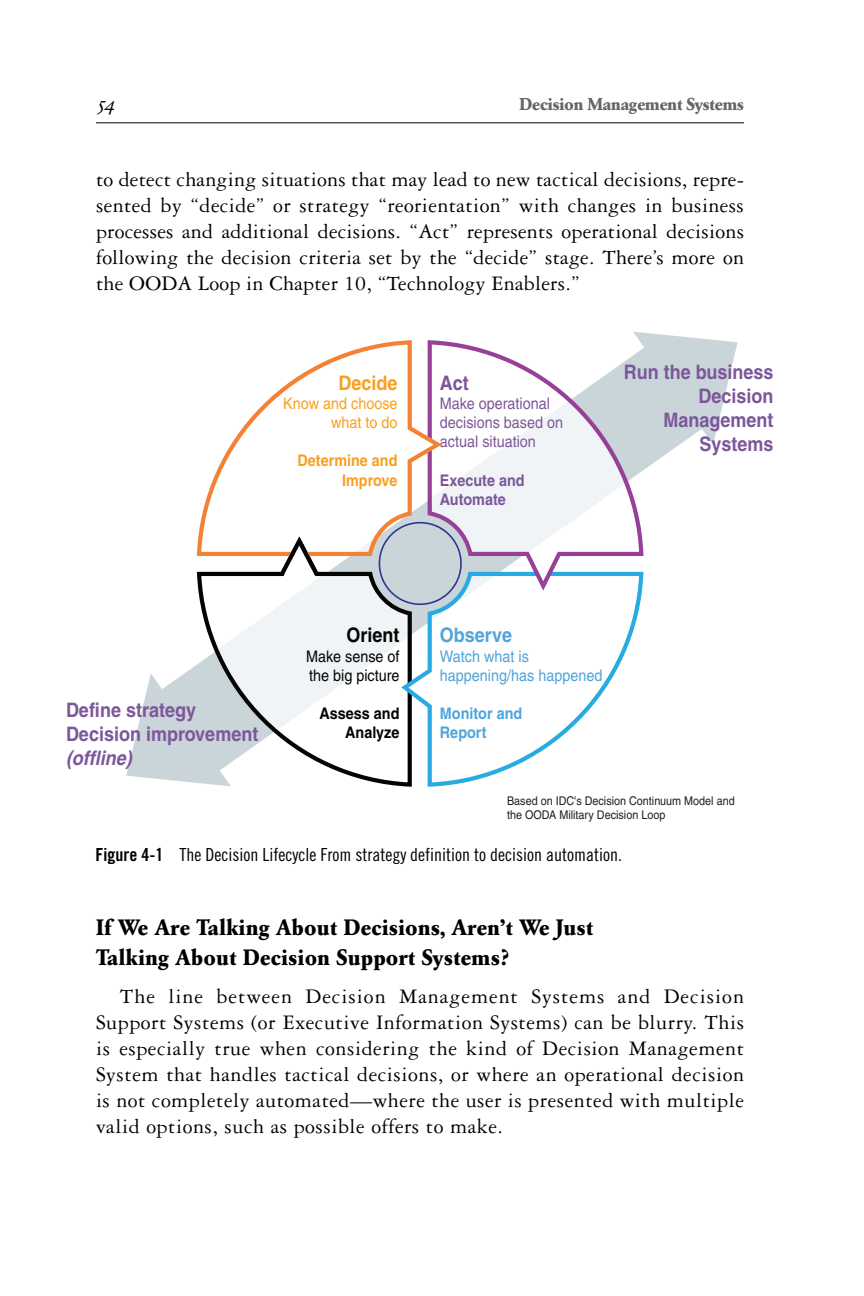
<style>
.page{position:relative;width:864px;height:1296px;background:#fff}
.page>*{position:absolute;margin:0;border:0;box-sizing:border-box;transform-origin:0 0}
.t1{font:22px/26px "Garamond Three";letter-spacing:.015em;color:#000;text-align:justify}
.t2{font:700 22px/30px "Garamond BE";letter-spacing:.03em;color:#000}
.t3{font:700 20px/24px "Helvetica";color:#7c579a;scale:.9 1}
.t4{font:italic 700 20px "Helvetica";color:#7c579a;scale:.9 1}
.t5{font:700 20px "Helvetica";color:#4fa4db;scale:.9 1}
.t6{font:700 20px "Helvetica";color:#040503;scale:.9 1}
.t7{font:700 20px "Helvetica";color:#f8a01f;scale:.9 1}
.t8{font:20px "Garamond BE Italic Os F";color:#000}
.t9{font:18px "Trade Gothic Cond Eighteen";color:#000}
.t10{font:700 17px "Garamond BE";color:#666}
.t11{font:16px/19.2px "Helvetica";color:#7c579a;scale:.9 1}
.t12{font:16px/19.2px "Helvetica";color:#4fa4db;scale:.9 1}
.t13{font:16px/19.2px "Helvetica";color:#040503;scale:.9 1}
.t14{font:16px/19.2px "Helvetica";color:#f8a01f;text-align:right;scale:.9 1}
.t15{font:700 16px/19.2px "Helvetica";color:#f8a01f;text-align:right;scale:.9 1}
.t16{font:700 16px/19.2px "Helvetica";color:#7c579a;scale:.9 1}
.t17{font:700 16px/19.2px "Helvetica";color:#040503;text-align:right;scale:.9 1}
.t18{font:700 16px/19.2px "Helvetica";color:#4fa4db;scale:.9 1}
.t19{font:12px/14.4px "Helvetica";color:#201d1e;scale:.9 1}
.s1{font-family:"Trade Gothic Bold Cond Twenty"}
</style>
<div class="page">
<svg style="left:96px;top:122px;width:648px;height:665px"></svg>
<p class="t8" style="left:98px;top:95px;width:19px">54</p>
<p class="t10" style="left:519px;top:97px;width:226px">Decision Management Systems</p>
<p class="t1" style="left:96px;top:169px;width:650px">to detect changing situations that may lead to new tactical decisions, repre&shy;sented by “decide” or strategy “reorientation” with changes in business processes and additional decisions. “Act” represents operational decisions following the decision criteria set by the “decide” stage. There’s more on the OODA Loop in Chapter 10, “Technology Enablers.”</p>
<p class="t7" style="left:339px;top:375px;width:67px">Decide</p>
<p class="t14" style="left:283px;top:395px;width:128px">Know and choose what to do</p>
<p class="t15" style="left:298px;top:453px;width:113px">Determine and<br>Improve</p>
<p class="t3" style="left:440px;top:372px;width:34px">Act</p>
<p class="t11" style="left:440px;top:395px;width:138px">Make operational decisions based on actual situation</p>
<p class="t16" style="left:440px;top:472px;width:96px">Execute and<br>Automate</p>
<p class="t3" style="left:624px;top:362px;width:168px;text-align:right">Run the business<br>Decision<br>Management<br>Systems</p>
<p class="t3" style="left:66px;top:700px;width:215px">Define strategy<br>Decision improvement</p>
<p class="t4" style="left:66px;top:751px;width:75px">(offline)</p>
<p class="t6" style="left:347px;top:628px;width:60px">Orient</p>
<p class="t13" style="left:306px;top:648px;width:105px">Make sense of the big picture</p>
<p class="t17" style="left:320px;top:706px;width:90px">Assess and<br>Analyze</p>
<p class="t5" style="left:440px;top:628px;width:82px">Observe</p>
<p class="t12" style="left:440px;top:648px;width:182px">Watch what is happening/has happened</p>
<p class="t18" style="left:440px;top:706px;width:93px">Monitor and<br>Report</p>
<p class="t19" style="left:507px;top:794px;width:254px">Based on IDC's Decision Continuum Model and the OODA Military Decision Loop</p>
<p class="t9" style="left:96px;top:848px;width:528px"><span class="s1">Figure 4-1</span> The Decision Lifecycle From strategy definition to decision automation.</p>
<p class="t2" style="left:96px;top:914px;width:499px">If We Are Talking About Decisions, Aren’t We Just<br>Talking About Decision Support Systems?</p>
<p class="t1" style="left:96px;top:985px;width:650px;text-indent:24px">The line between Decision Management Systems and Decision Support Systems (or Executive Information Systems) can be blurry. This is especially true when considering the kind of Decision Management System that handles tactical decisions, or where an operational decision is not completely automated—where the user is presented with multiple valid options, such as possible offers to make.</p>
</div>
